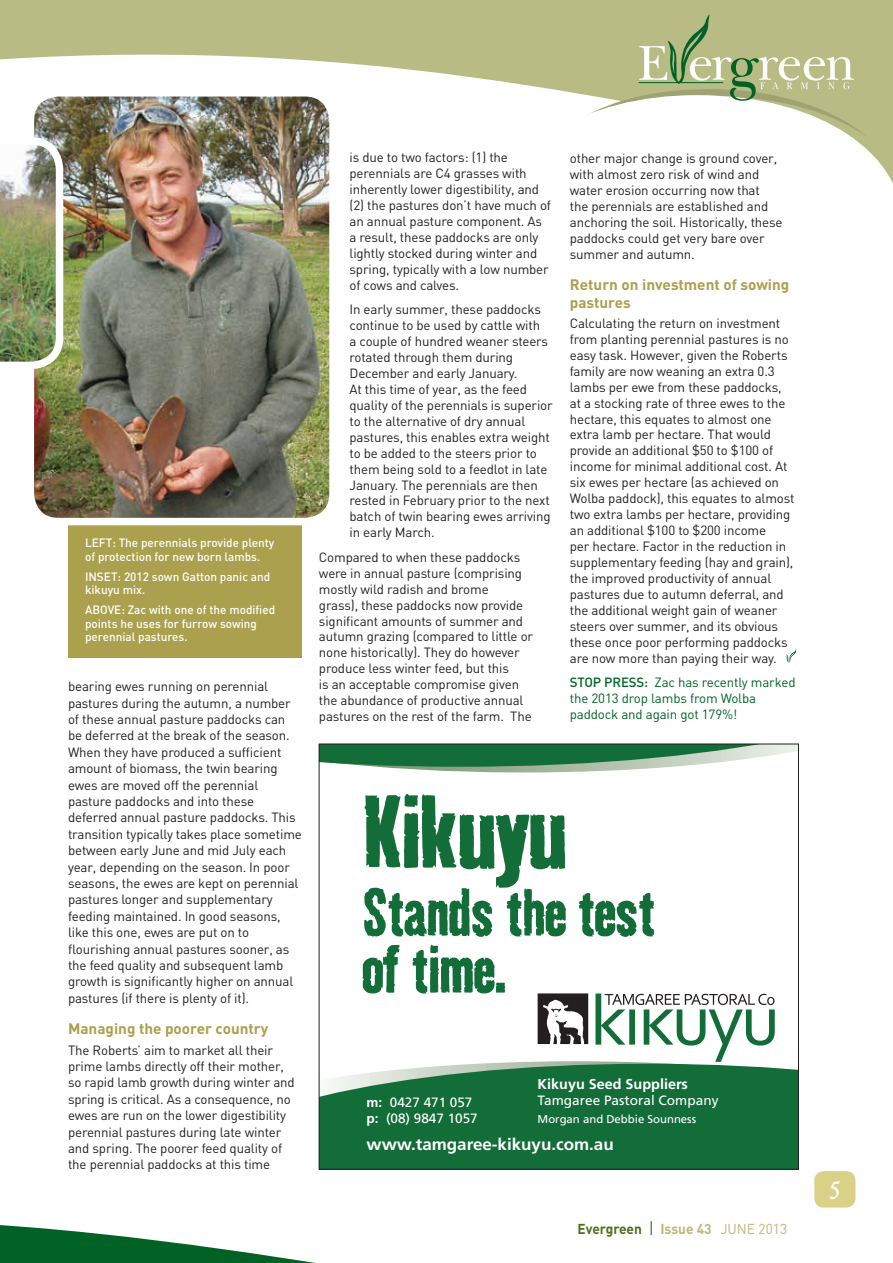
<style>
.page{position:relative;width:893px;height:1263px;background:#fff}
.page>*{position:absolute;margin:0;border:0;box-sizing:border-box;transform-origin:0 0}
.t1{font:99.75px "Kipp No 3";letter-spacing:-.03em;color:#136d38;scale:1.15 1}
.t2{font:64.5px/57px "Kipp No 3";letter-spacing:-.02em;color:#136d38}
.t3{font:24.45px "Poynter OS Text Four";color:#fff;scale:.96 1}
.t4{font:700 16.5px "Frutiger";color:#fff}
.t5{font:700 15px/18px "DIN";color:#aaa04d}
.t6{font:700 14.25px "DIN";color:#4b711c;scale:.96 1}
.t7{font:700 14.25px "Frutiger";color:#fff}
.t8{font:13.5px/16.2px "Frutiger";color:#fff}
.t9{font:13.35px/15.9px "DIN";letter-spacing:-.01em;color:#231f20}
.t10{font:13.35px/15.9px "DIN";letter-spacing:-.01em;color:#016226}
.t11{font:500 12px/13.5px "DIN";color:#fff}
.t12{font:11.25px "Frutiger";color:#fff}
.s1{font-weight:500}
.s2{font-weight:700}
.s3{font-weight:300;font-size:19.5px;color:#016226}
.s4{color:#bfb678}
.s5{font-weight:400;color:#bfb678}
</style>
<div class="page">
<svg style="left:0;top:1225px;width:316px;height:38px"></svg>
<div style="left:0;top:0;width:771px;height:94px;background:#b8bc84"></div>
<svg style="left:0;top:54px;width:639px;height:40px;fill:#fff"></svg>
<div style="left:646px;top:0;width:247px;height:200px;background:#b8bc84"></div>
<svg style="left:587px;top:95px;width:306px;height:105px;fill:#fff"></svg>
<svg style="left:639px;top:15px;width:215px;height:86px"></svg>
<div style="left:814px;top:1171px;width:41px;height:36px;background:#dbd087;border-radius:9px"></div>
<div style="left:68px;top:514px;width:234px;height:143px;background:#aaa04d"></div>
<img style="left:30px;top:93px;width:303px;height:423px">
<div style="left:27px;top:89px;width:310px;height:436px;border:8px solid #fff;border-radius:28px"></div>
<svg style="left:321px;top:746px;width:476px;height:26px"></svg>
<svg style="left:476px;top:1061px;width:200px;height:3px"></svg>
<svg style="left:538px;top:993px;width:50px;height:51px"></svg>
<svg style="left:595px;top:993px;width:180px;height:69px"></svg>
<svg style="left:321px;top:1064px;width:476px;height:103px;background:#227644"></svg>
<svg style="left:786px;top:649px;width:10px;height:13px"></svg>
<img style="left:0;top:137px;width:63px;height:232px">
<p class="t11" style="left:85px;top:536px;width:191px">LEFT: The perennials provide plenty of protection for new born lambs.</p>
<p class="t11" style="left:85px;top:569px;width:187px">INSET: 2012 sown Gatton panic and kikuyu mix.</p>
<p class="t11" style="left:85px;top:603px;width:192px">ABOVE: Zac with one of the modified points he uses for furrow sowing perennial pastures.</p>
<p class="t9" style="left:68px;top:678px;width:235px;line-height:16.4px">bearing ewes running on perennial pastures during the autumn, a number of these annual pasture paddocks can be deferred at the break of the season.<br>When they have produced a sufficient amount of biomass, the twin bearing ewes are moved off the perennial pasture paddocks and into these deferred annual pasture paddocks. This transition typically takes place sometime between early June and mid July each year, depending on the season. In poor seasons, the ewes are kept on perennial pastures longer and supplementary feeding maintained. In good seasons, like this one, ewes are put on to flourishing annual pastures sooner, as the feed quality and subsequent lamb growth is significantly higher on annual pastures (if there is plenty of it).</p>
<p class="t5" style="left:68px;top:1019px;width:202px">Managing the poorer country</p>
<p class="t9" style="left:68px;top:1041px;width:228px;line-height:16.4px">The Roberts’ aim to market all their prime lambs directly off their mother, so rapid lamb growth during winter and spring is critical. As a consequence, no ewes are run on the lower digestibility perennial pastures during late winter and spring. The poorer feed quality of the perennial paddocks at this time</p>
<p class="t9" style="left:350px;top:149px;width:203px">is due to two factors: (1) the perennials are C4 grasses with inherently lower digestibility, and (2) the pastures don’t have much of an annual pasture component. As a result, these paddocks are only lightly stocked during winter and spring, typically with a low number of cows and calves.</p>
<p class="t9" style="left:350px;top:301px;width:205px">In early summer, these paddocks continue to be used by cattle with<br>a couple of hundred weaner steers rotated through them during<br>December and early January.<br>At this time of year, as the feed quality of the perennials is superior to the alternative of dry annual pastures, this enables extra weight to be added to the steers prior to them being sold to a feedlot in late<br>January. The perennials are then rested in February prior to the next batch of twin bearing ewes arriving in early March.</p>
<p class="t9" style="left:319px;top:549px;width:216px">Compared to when these paddocks were in annual pasture (comprising mostly wild radish and brome<br>grass), these paddocks now provide significant amounts of summer and autumn grazing (compared to little or none historically). They do however produce less winter feed, but this<br>is an acceptable compromise given the abundance of productive annual pastures on the rest of the farm. The</p>
<p class="t9" style="left:570px;top:150px;width:214px">other major change is ground cover, with almost zero risk of wind and water erosion occurring now that<br>the perennials are established and anchoring the soil. Historically, these paddocks could get very bare over summer and autumn.</p>
<p class="t5" style="left:570px;top:275px;width:221px">Return on investment of sowing pastures</p>
<p class="t9" style="left:570px;top:315px;width:226px">Calculating the return on investment from planting perennial pastures is no easy task. However, given the Roberts family are now weaning an extra 0.3 lambs per ewe from these paddocks, at a stocking rate of three ewes to the hectare, this equates to almost one extra lamb per hectare. That would provide an additional $50 to $100 of income for minimal additional cost. At six ewes per hectare (as achieved on Wolba paddock), this equates to almost two extra lambs per hectare, providing an additional $100 to $200 income<br>per hectare. Factor in the reduction in supplementary feeding (hay and grain), the improved productivity of annual pastures due to autumn deferral, and the additional weight gain of weaner steers over summer, and its obvious these once poor performing paddocks are now more than paying their way.</p>
<p class="t10" style="left:570px;top:674px;width:227px"><span class="s1">STOP PRESS:</span> Zac has recently marked the 2013 drop lambs from Wolba paddock and again got 179%!</p>
<h1 class="t1" style="left:362px;top:769px;width:181px">Kikuyu</h1>
<h2 class="t2" style="left:362px;top:882px;width:295px">Stands the test of time.</h2>
<p class="t7" style="left:538px;top:1075px;width:152px">Kikuyu Seed Suppliers</p>
<p class="t8" style="left:538px;top:1092px;width:182px">Tamgaree Pastoral Company</p>
<p class="t12" style="left:538px;top:1112px;width:160px">Morgan and Debbie Sounness</p>
<p class="t8" style="left:367px;top:1094px;width:113px"><span class="s2">m:</span> 0427 471 057 <span class="s2">p:</span> (08) 9847 1057</p>
<p class="t4" style="left:367px;top:1134px;width:249px">www.tamgaree-kikuyu.com.au</p>
<p class="t6" style="left:578px;top:1219px;width:220px">Evergreen <span class="s3">I</span> <span class="s4">Issue 43</span> <span class="s5">JUNE 2013</span></p>
<h3 class="t3" style="left:830px;top:1170px;width:12px">5</h3>
</div>
